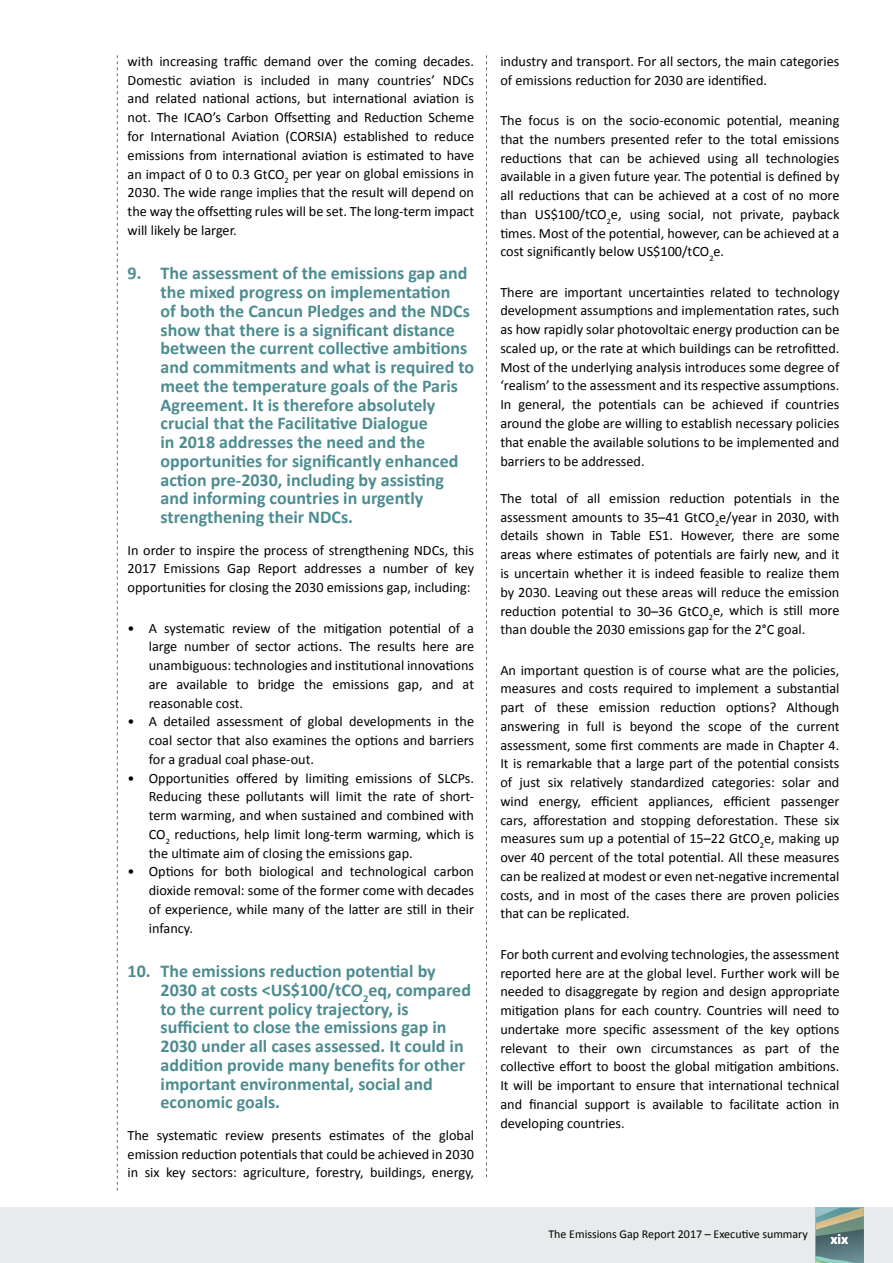
<style>
.page{position:relative;width:893px;height:1263px;background:#fff}
.page>*{position:absolute;margin:0;border:0;box-sizing:border-box;transform-origin:0 0}
.t1{font:700 18px/18.8px "Calibri";color:#4d8c90}
.t2{font:700 15px "Calibri";color:#fff}
.t3{font:14.25px/18.8px "Calibri";color:#000;text-align:justify}
.t4{font:12px "Calibri";color:#000}
</style>
<div class="page">
<svg style="left:117px;top:55px;width:1px;height:1136px"></svg>
<div style="left:0;top:1208px;width:893px;height:55px;background:#e7ebec"></div>
<svg style="left:816px;top:1208px;width:48px;height:55px;background:#728e86"></svg>
<svg style="left:486px;top:55px;width:1px;height:1122px"></svg>
<p class="t3" style="left:128px;top:52px;width:348px">with increasing traffic demand over the coming decades.<br>Domestic aviation is included in many countries’ NDCs and related national actions, but international aviation is not. The ICAO’s Carbon Offsetting and Reduction Scheme for International Aviation (CORSIA) established to reduce emissions from international aviation is estimated to have an impact of 0 to 0.3 GtCO<sub>2</sub> per year on global emissions in 2030. The wide range implies that the result will depend on the way the offsetting rules will be set. The long-term impact will likely be larger.</p>
<p class="t1" style="left:161px;top:264px;width:315px;text-indent:-33px">9. The assessment of the emissions gap and the mixed progress on implementation<br>of both the Cancun Pledges and the NDCs show that there is a significant distance between the current collective ambitions and commitments and what is required to meet the temperature goals of the Paris Agreement. It is therefore absolutely crucial that the Facilitative Dialogue<br>in 2018 addresses the need and the opportunities for significantly enhanced action pre-2030, including by assisting and informing countries in urgently strengthening their NDCs.</p>
<p class="t3" style="left:128px;top:541px;width:348px">In order to inspire the process of strengthening NDCs, this 2017 Emissions Gap Report addresses a number of key opportunities for closing the 2030 emissions gap, including:</p>
<p class="t3" style="left:149px;top:618px;width:327px;text-indent:-21px">• A systematic review of the mitigation potential of a large number of sector actions. The results here are unambiguous: technologies and institutional innovations are available to bridge the emissions gap, and at reasonable cost.</p>
<p class="t3" style="left:149px;top:712px;width:327px;text-indent:-21px">• A detailed assessment of global developments in the coal sector that also examines the options and barriers for a gradual coal phase-out.</p>
<p class="t3" style="left:149px;top:768px;width:327px;text-indent:-21px">• Opportunities offered by limiting emissions of SLCPs.<br>Reducing these pollutants will limit the rate of short&shy;term warming, and when sustained and combined with CO<sub>2</sub> reductions, help limit long-term warming, which is the ultimate aim of closing the emissions gap.</p>
<p class="t3" style="left:149px;top:862px;width:327px;text-indent:-21px">• Options for both biological and technological carbon dioxide removal: some of the former come with decades of experience, while many of the latter are still in their infancy.</p>
<p class="t1" style="left:161px;top:962px;width:312px;text-indent:-33px">10. The emissions reduction potential by 2030 at costs &lt;US$100/tCO<sub>2</sub>eq, compared to the current policy trajectory, is sufficient to close the emissions gap in 2030 under all cases assessed. It could in addition provide many benefits for other important environmental, social and economic goals.</p>
<p class="t3" style="left:128px;top:1126px;width:348px">The systematic review presents estimates of the global emission reduction potentials that could be achieved in 2030 in six key sectors: agriculture, forestry, buildings, energy,</p>
<p class="t3" style="left:500px;top:52px;width:341px">industry and transport. For all sectors, the main categories of emissions reduction for 2030 are identified.</p>
<p class="t3" style="left:500px;top:111px;width:341px">The focus is on the socio-economic potential, meaning that the numbers presented refer to the total emissions reductions that can be achieved using all technologies available in a given future year. The potential is defined by all reductions that can be achieved at a cost of no more than US$100/tCO<sub>2</sub>e, using social, not private, payback times. Most of the potential, however, can be achieved at a cost significantly below US$100/tCO<sub>2</sub>e.</p>
<p class="t3" style="left:500px;top:283px;width:341px">There are important uncertainties related to technology development assumptions and implementation rates, such as how rapidly solar photovoltaic energy production can be scaled up, or the rate at which buildings can be retrofitted.<br>Most of the underlying analysis introduces some degree of ‘realism’ to the assessment and its respective assumptions.<br>In general, the potentials can be achieved if countries around the globe are willing to establish necessary policies that enable the available solutions to be implemented and barriers to be addressed.</p>
<p class="t3" style="left:500px;top:489px;width:341px">The total of all emission reduction potentials in the assessment amounts to 35–41 GtCO<sub>2</sub>e/year in 2030, with details shown in Table ES1. However, there are some areas where estimates of potentials are fairly new, and it is uncertain whether it is indeed feasible to realize them by 2030. Leaving out these areas will reduce the emission reduction potential to 30–36 GtCO<sub>2</sub>e, which is still more than double the 2030 emissions gap for the 2°C goal.</p>
<p class="t3" style="left:500px;top:660px;width:341px">An important question is of course what are the policies, measures and costs required to implement a substantial part of these emission reduction options? Although answering in full is beyond the scope of the current assessment, some first comments are made in Chapter 4.<br>It is remarkable that a large part of the potential consists of just six relatively standardized categories: solar and wind energy, efficient appliances, efficient passenger cars, afforestation and stopping deforestation. These six measures sum up a potential of 15–22 GtCO<sub>2</sub>e, making up over 40 percent of the total potential. All these measures can be realized at modest or even net-negative incremental costs, and in most of the cases there are proven policies that can be replicated.</p>
<p class="t3" style="left:500px;top:945px;width:341px">For both current and evolving technologies, the assessment reported here are at the global level. Further work will be needed to disaggregate by region and design appropriate mitigation plans for each country. Countries will need to undertake more specific assessment of the key options relevant to their own circumstances as part of the collective effort to boost the global mitigation ambitions.<br>It will be important to ensure that international technical and financial support is available to facilitate action in developing countries.</p>
<p class="t4" style="left:548px;top:1226px;width:261px">The Emissions Gap Report 2017 – Executive summary</p>
<p class="t2" style="left:831px;top:1229px;width:19px">xix</p>
</div>
